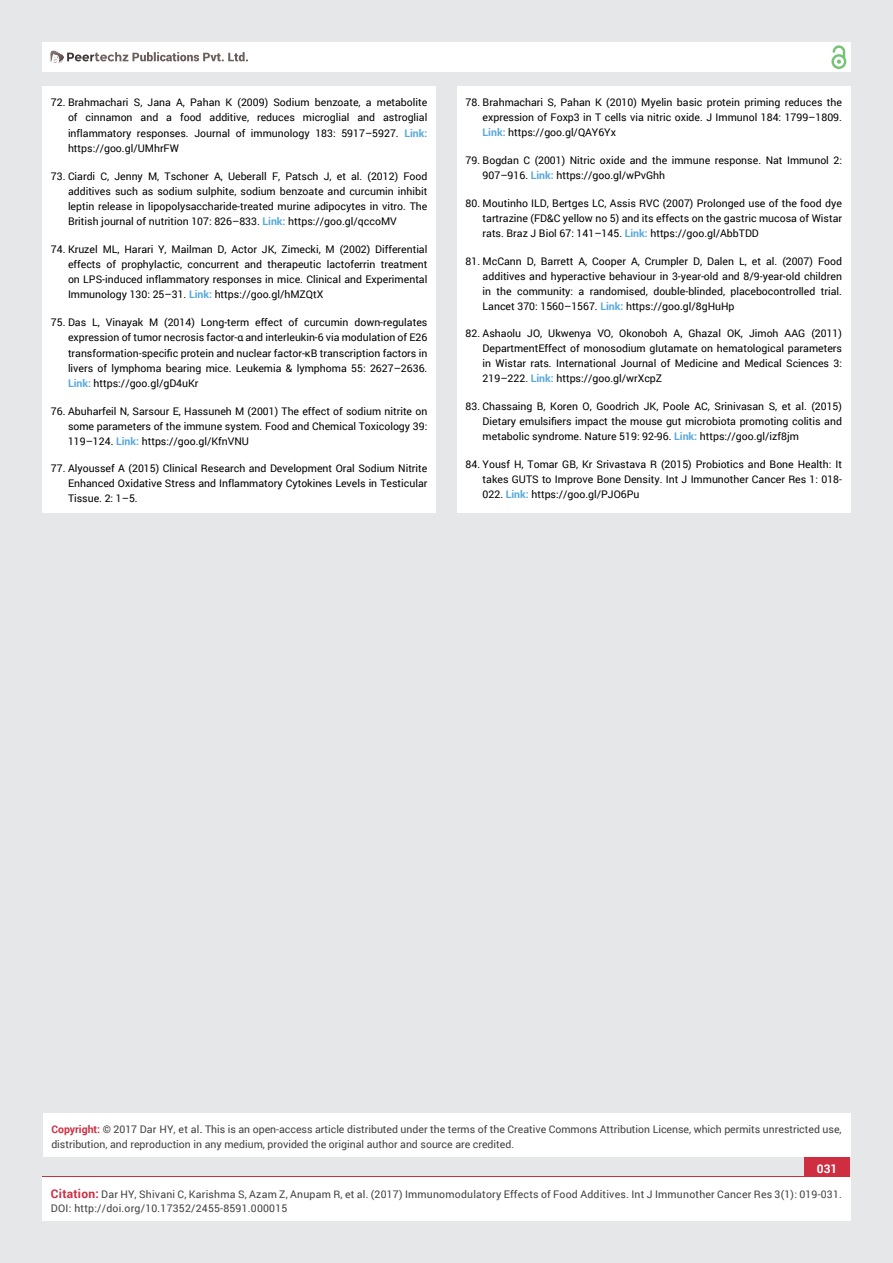
<style>
.page{position:relative;width:893px;height:1263px;background:#e6e7e8}
.page>*{position:absolute;margin:0;border:0;box-sizing:border-box;transform-origin:0 0}
.t1{font:700 12px "Roboto";color:#fff}
.t2{font:10.5px/15px "Roboto";color:#000;text-align:justify}
.t3{font:10.5px/15px "Roboto";color:#414042}
.t4{font:10.5px/13.5px "Roboto";letter-spacing:.02em;color:#414042}
.s1{font-weight:700;color:#56a8dd}
.s2{font-weight:700;color:#cf2e41}
.s3{color:#0e0e0e}
.s4{font-weight:700;font-size:12px;color:#cf2e41}
</style>
<div class="page">
<div style="left:42px;top:43px;width:808px;height:29px;background:#fff"></div>
<div style="left:831px;top:54px;width:15px;height:15px;border:2px solid #74c273;border-radius:50%"></div>
<svg style="left:831px;top:45px;width:15px;height:19px"></svg>
<div style="left:804px;top:1157px;width:46px;height:43px;background:#cf2e41"></div>
<svg style="left:49px;top:50px;width:199px;height:14px"></svg>
<div style="left:42px;top:1177px;width:808px;height:43px;background:#fff"></div>
<div style="left:43px;top:1114px;width:807px;height:43px;background:#fff"></div>
<div style="left:42px;top:87px;width:394px;height:426px;background:#fff"></div>
<div style="left:457px;top:87px;width:393px;height:426px;background:#fff"></div>
<p class="t2" style="left:68px;top:95px;width:361px;text-indent:-17px">72. Brahmachari S, Jana A, Pahan K (2009) Sodium benzoate, a metabolite of cinnamon and a food additive, reduces microglial and astroglial inflammatory responses. Journal of immunology 183: 5917–5927. <span class="s1">Link: </span>https://goo.gl/UMhrFW</p>
<p class="t2" style="left:68px;top:168px;width:361px;text-indent:-17px">73. Ciardi C, Jenny M, Tschoner A, Ueberall F, Patsch J, et al. (2012) Food additives such as sodium sulphite, sodium benzoate and curcumin inhibit leptin release in lipopolysaccharide-treated murine adipocytes in vitro. The British journal of nutrition 107: 826–833. <span class="s1">Link:</span> https://goo.gl/qccoMV</p>
<p class="t2" style="left:68px;top:241px;width:361px;text-indent:-17px">74. Kruzel ML, Harari Y, Mailman D, Actor JK, Zimecki, M (2002) Differential effects of prophylactic, concurrent and therapeutic lactoferrin treatment on LPS-induced inflammatory responses in mice. Clinical and Experimental Immunology 130: 25–31. <span class="s1">Link:</span> https://goo.gl/hMZQtX</p>
<p class="t2" style="left:68px;top:315px;width:361px;text-indent:-17px">75. Das L, Vinayak M (2014) Long-term effect of curcumin down-regulates expression of tumor necrosis factor-α and interleukin-6 via modulation of E26 transformation-specific protein and nuclear factor-κB transcription factors in livers of lymphoma bearing mice. Leukemia &amp; lymphoma 55: 2627–2636.<br><span class="s1">Link:</span> https://goo.gl/gD4uKr</p>
<p class="t2" style="left:68px;top:403px;width:361px;text-indent:-17px">76. Abuharfeil N, Sarsour E, Hassuneh M (2001) The effect of sodium nitrite on some parameters of the immune system. Food and Chemical Toxicology 39:<br>119–124. <span class="s1">Link:</span> https://goo.gl/KfnVNU</p>
<p class="t2" style="left:68px;top:461px;width:361px;text-indent:-17px">77. Alyoussef A (2015) Clinical Research and Development Oral Sodium Nitrite Enhanced Oxidative Stress and Inflammatory Cytokines Levels in Testicular Tissue. 2: 1–5.</p>
<p class="t2" style="left:483px;top:95px;width:361px;text-indent:-17px">78. Brahmachari S, Pahan K (2010) Myelin basic protein priming reduces the expression of Foxp3 in T cells via nitric oxide. J Immunol 184: 1799–1809.<br><span class="s1">Link:</span> https://goo.gl/QAY6Yx</p>
<p class="t2" style="left:483px;top:152px;width:361px;text-indent:-17px">79. Bogdan C (2001) Nitric oxide and the immune response. Nat Immunol 2:<br>907–916. <span class="s1">Link:</span> https://goo.gl/wPvGhh</p>
<p class="t2" style="left:483px;top:195px;width:361px;text-indent:-17px">80. Moutinho ILD, Bertges LC, Assis RVC (2007) Prolonged use of the food dye tartrazine (FD&amp;C yellow no 5) and its effects on the gastric mucosa of Wistar rats. Braz J Biol 67: 141–145. <span class="s1">Link:</span> https://goo.gl/AbbTDD</p>
<p class="t2" style="left:483px;top:253px;width:361px;text-indent:-17px">81. McCann D, Barrett A, Cooper A, Crumpler D, Dalen L, et al. (2007) Food additives and hyperactive behaviour in 3-year-old and 8/9-year-old children in the community: a randomised, double-blinded, placebocontrolled trial.<br>Lancet 370: 1560–1567. <span class="s1">Link:</span> https://goo.gl/8gHuHp</p>
<p class="t2" style="left:483px;top:326px;width:361px;text-indent:-17px">82. Ashaolu JO, Ukwenya VO, Okonoboh A, Ghazal OK, Jimoh AAG (2011)<br>DepartmentEffect of monosodium glutamate on hematological parameters in Wistar rats. International Journal of Medicine and Medical Sciences 3:<br>219–222. <span class="s1">Link:</span> https://goo.gl/wrXcpZ</p>
<p class="t2" style="left:483px;top:398px;width:361px;text-indent:-17px">83. Chassaing B, Koren O, Goodrich JK, Poole AC, Srinivasan S, et al. (2015)<br>Dietary emulsifiers impact the mouse gut microbiota promoting colitis and metabolic syndrome. Nature 519: 92-96. <span class="s1">Link:</span> https://goo.gl/izf8jm</p>
<p class="t2" style="left:483px;top:456px;width:361px;text-indent:-17px">84. Yousf H, Tomar GB, Kr Srivastava R (2015) Probiotics and Bone Health: It takes GUTS to Improve Bone Density. Int J Immunother Cancer Res 1: 018- 022. <span class="s1">Link:</span> https://goo.gl/PJO6Pu</p>
<p class="t3" style="left:51px;top:1122px;width:792px"><span class="s2">Copyright:</span> © 2017 Dar HY, et al<span class="s3">.</span> This is an open-access article distributed under the terms of the Creative Commons Attribution License, which permits unrestricted use, distribution, and reproduction in any medium, provided the original author and source are credited.</p>
<p class="t1" style="left:817px;top:1161px;width:22px">031</p>
<p class="t4" style="left:51px;top:1188px;width:792px"><span class="s4">Citation:</span> Dar HY, Shivani C, Karishma S, Azam Z, Anupam R, et al. (2017) Immunomodulatory Effects of Food Additives. Int J Immunother Cancer Res 3(1): 019-031.<br>DOI: http://doi.org/10.17352/2455-8591.000015</p>
</div>
